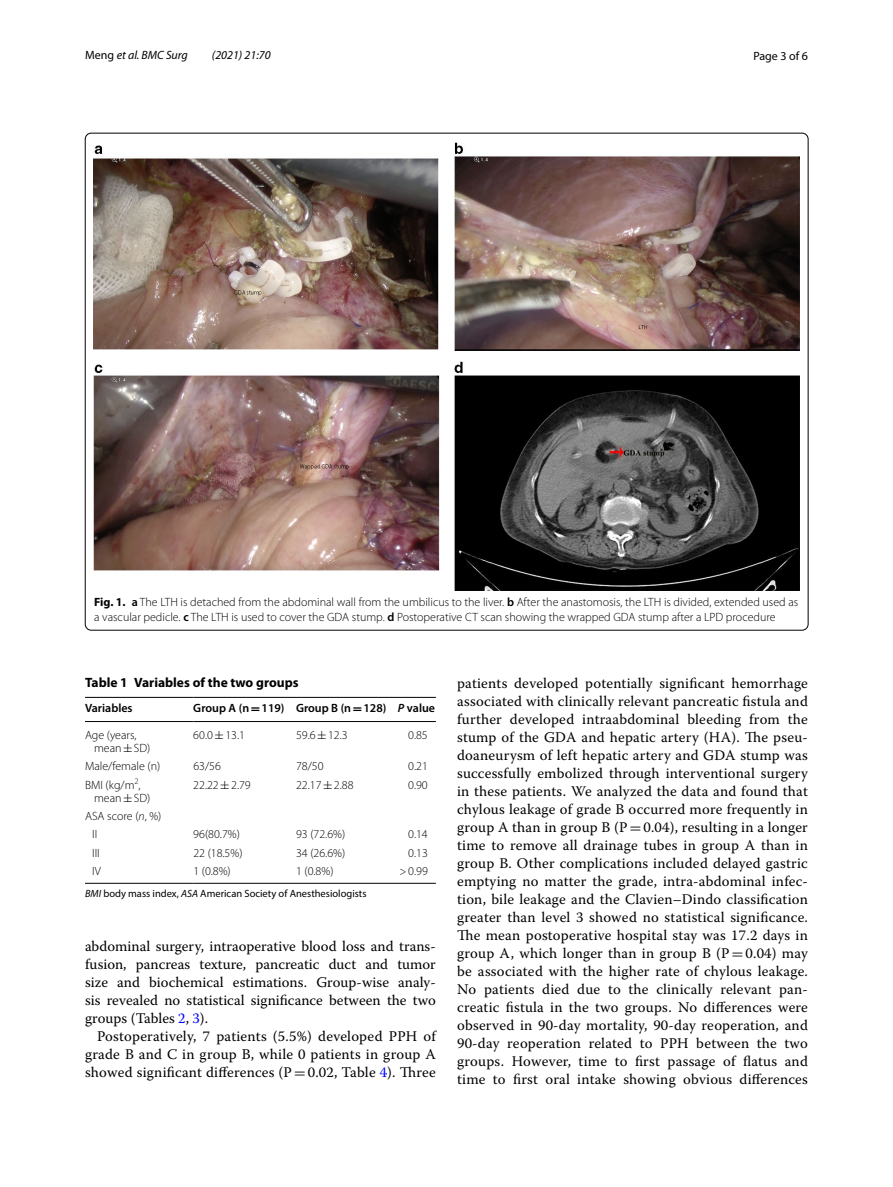
<style>
.page{position:relative;width:893px;height:1187px;background:#fff}
.page>*{position:absolute;margin:0;border:0;box-sizing:border-box;transform-origin:0 0}
.t1{font:14.7px/18px "Warnock Pro";letter-spacing:.015em;color:#000;text-align:justify}
.t2{font:700 13.5px "Myriad Pro";color:#000}
.t3{font:300 12px/13.5px "Myriad Pro";color:#000}
.t4{font:600 12px "Myriad Pro";color:#000}
.t5{font:italic 12px "Myriad Pro";color:#000}
.t6{font:12px "Myriad Pro";color:#000}
.t7{font:10.5px "Myriad Pro";color:#000}
.s1{font-style:normal}
.s2{font-weight:700}
.s3{font-weight:600}
.s4{font-family:"SPSMTSYB Bold";font-weight:400}
.s5{font-style:italic}
.s6{font-family:"MTSY";font-weight:400}
.s7{color:#00f}
.s8{font-family:"MTSY"}
</style>
<div class="page">
<img style="left:94px;top:142px;width:706px;height:449px">
<hr style="left:85px;top:697px;width:108px;height:1px;background:#000">
<hr style="left:85px;top:721px;width:108px;height:1px;background:#000">
<hr style="left:193px;top:697px;width:103px;height:1px;background:#000">
<hr style="left:193px;top:721px;width:103px;height:1px;background:#000">
<hr style="left:296px;top:697px;width:102px;height:1px;background:#000">
<hr style="left:296px;top:721px;width:102px;height:1px;background:#000">
<hr style="left:398px;top:697px;width:38px;height:1px;background:#000">
<hr style="left:398px;top:721px;width:38px;height:1px;background:#000">
<hr style="left:85px;top:883px;width:108px;height:1px;background:#000">
<hr style="left:193px;top:883px;width:103px;height:1px;background:#000">
<hr style="left:296px;top:883px;width:102px;height:1px;background:#000">
<hr style="left:398px;top:883px;width:38px;height:1px;background:#000">
<p class="t5" style="left:85px;top:48px;width:104px"><span class="s1">Meng</span> et al. BMC Surg</p>
<p class="t5" style="left:212px;top:48px;width:60px">(2021) 21:70</p>
<p class="t6" style="left:753px;top:48px;width:56px">Page 3 of 6</p>
<p class="t3" style="left:94px;top:594px;width:706px;line-height:15px"><span class="s2">Fig. 1.</span> <span class="s3">a</span> The LTH is detached from the abdominal wall from the umbilicus to the liver. <span class="s3">b</span> After the anastomosis, the LTH is divided, extended used as a vascular pedicle. <span class="s3">c</span> The LTH is used to cover the GDA stump. <span class="s3">d</span> Postoperative CT scan showing the wrapped GDA stump after a LPD procedure</p>
<p class="t2" style="left:85px;top:674px;width:215px">Table 1 Variables of the two groups</p>
<p class="t4" style="left:85px;top:700px;width:49px">Variables</p>
<p class="t4" style="left:193px;top:700px;width:243px">Group A (n<span class="s4">=</span>119) Group B (n<span class="s4">=</span>128) <span class="s5">P</span> value</p>
<p class="t3" style="left:94px;top:728px;width:58px;text-indent:-9px">Age (years, mean<span class="s6">±</span>SD)</p>
<p class="t3" style="left:193px;top:728px;width:53px">60.0<span class="s6">±</span>13.1</p>
<p class="t3" style="left:296px;top:728px;width:53px">59.6<span class="s6">±</span>12.3</p>
<p class="t3" style="left:408px;top:728px;width:21px">0.85</p>
<p class="t3" style="left:85px;top:759px;width:77px">Male/female (n)</p>
<p class="t3" style="left:193px;top:759px;width:29px">63/56</p>
<p class="t3" style="left:296px;top:759px;width:29px">78/50</p>
<p class="t3" style="left:408px;top:759px;width:21px">0.21</p>
<p class="t3" style="left:94px;top:778px;width:58px;text-indent:-9px">BMI (kg/m<sup>2</sup>, mean<span class="s6">±</span>SD)</p>
<p class="t3" style="left:193px;top:778px;width:59px">22.22<span class="s6">±</span>2.79</p>
<p class="t3" style="left:296px;top:778px;width:59px">22.17<span class="s6">±</span>2.88</p>
<p class="t3" style="left:408px;top:778px;width:21px">0.90</p>
<p class="t3" style="left:92px;top:807px;width:71px;line-height:18.1px;text-indent:-7px">ASA score (<span class="s5">n</span>, %)<br>II</p>
<p class="t3" style="left:193px;top:827px;width:48px">96(80.7%)</p>
<p class="t3" style="left:296px;top:827px;width:51px">93 (72.6%)</p>
<p class="t3" style="left:408px;top:827px;width:21px">0.14</p>
<p class="t3" style="left:92px;top:845px;width:9px">III</p>
<p class="t3" style="left:193px;top:845px;width:51px">22 (18.5%)</p>
<p class="t3" style="left:296px;top:845px;width:51px">34 (26.6%)</p>
<p class="t3" style="left:408px;top:845px;width:21px">0.13</p>
<p class="t3" style="left:92px;top:864px;width:10px">IV</p>
<p class="t3" style="left:193px;top:864px;width:39px">1 (0.8%)</p>
<p class="t3" style="left:296px;top:864px;width:39px">1 (0.8%)</p>
<p class="t3" style="left:400px;top:864px;width:30px">&gt;0.99</p>
<p class="t7" style="left:85px;top:886px;width:283px"><span class="s5">BMI</span> body mass index, <span class="s5">ASA</span> American Society of Anesthesiologists</p>
<p class="t1" style="left:85px;top:936px;width:352px">abdominal surgery, intraoperative blood loss and trans&shy;fusion, pancreas texture, pancreatic duct and tumor size and biochemical estimations. Group-wise analy&shy;sis revealed no statistical significance between the two groups (Tables <span class="s7">2</span>, <span class="s7">3</span>).</p>
<p class="t1" style="left:85px;top:1026px;width:352px;text-indent:12px">Postoperatively, 7 patients (5.5%) developed PPH of grade B and C in group B, while 0 patients in group A showed significant differences (P<span class="s8">=</span>0.02, Table <span class="s7">4</span>). Three</p>
<p class="t1" style="left:457px;top:673px;width:352px">patients developed potentially significant hemorrhage associated with clinically relevant pancreatic fistula and further developed intraabdominal bleeding from the stump of the GDA and hepatic artery (HA). The pseu&shy;doaneurysm of left hepatic artery and GDA stump was successfully embolized through interventional surgery in these patients. We analyzed the data and found that chylous leakage of grade B occurred more frequently in group A than in group B (P<span class="s8">=</span>0.04), resulting in a longer time to remove all drainage tubes in group A than in group B. Other complications included delayed gastric emptying no matter the grade, intra-abdominal infec&shy;tion, bile leakage and the Clavien–Dindo classification greater than level 3 showed no statistical significance.<br>The mean postoperative hospital stay was 17.2 days in group A, which longer than in group B (P <span class="s8">=</span>0.04) may be associated with the higher rate of chylous leakage.<br>No patients died due to the clinically relevant pan&shy;creatic fistula in the two groups. No differences were observed in 90-day mortality, 90-day reoperation, and 90-day reoperation related to PPH between the two groups. However, time to first passage of flatus and time to first oral intake showing obvious differences</p>
</div>
